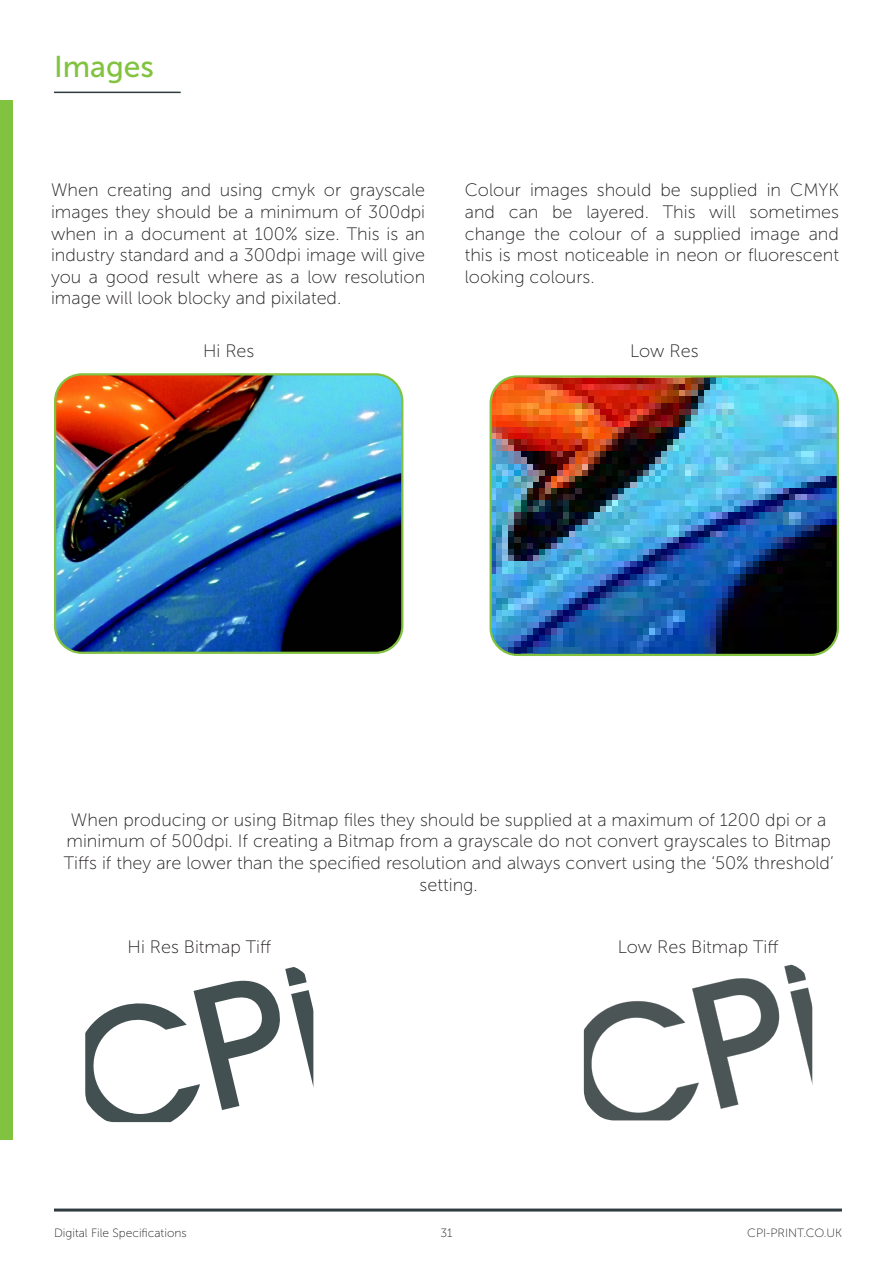
<style>
.page{position:relative;width:893px;height:1263px;background:#fff}
.page>*{position:absolute;margin:0;border:0;box-sizing:border-box;transform-origin:0 0}
.t1{font:30px "Museo Sans 500";color:#81c340}
.t2{font:18px/21.6px "Museo Sans 100";color:#231f20;text-align:justify}
.t3{font:12px "Museo Sans 100";color:#231f20}
</style>
<div class="page">
<hr style="left:54px;top:1208px;width:788px;height:3px;background:#2f3b41">
<div style="left:0;top:100px;width:13px;height:1040px;background:#81c340"></div>
<hr style="left:54px;top:92px;width:127px;height:1px;background:#2f3b41">
<img style="left:57px;top:376px;width:345px;height:277px">
<div style="left:54px;top:373px;width:349px;height:281px;border:2px solid #81c340;border-radius:27px"></div>
<img style="left:492px;top:378px;width:344px;height:275px">
<div style="left:489px;top:375px;width:350px;height:281px;border:2px solid #81c340;border-radius:27px"></div>
<svg style="left:85px;top:967px;width:229px;height:155px"></svg>
<img style="left:584px;top:964px;width:228px;height:156px">
<p class="t1" style="left:54px;top:50px;width:101px">Images</p>
<p class="t2" style="left:51px;top:180px;width:376px">When creating and using cmyk or grayscale images they should be a minimum of 300dpi when in a document at 100% size. This is an industry standard and a 300dpi image will give you a good result where as a low resolution image will look blocky and pixilated.</p>
<p class="t2" style="left:465px;top:180px;width:376px">Colour images should be supplied in CMYK and can be layered. This will sometimes change the colour of a supplied image and this is most noticeable in neon or fluorescent looking colours.</p>
<p class="t2" style="left:203px;top:340px;width:53px">Hi Res</p>
<p class="t2" style="left:630px;top:340px;width:70px">Low Res</p>
<p class="t2" style="left:64px;top:809px;width:771px;text-align:center">When producing or using Bitmap files they should be supplied at a maximum of 1200 dpi or a minimum of 500dpi. If creating a Bitmap from a grayscale do not convert grayscales to Bitmap Tiffs if they are lower than the specified resolution and always convert using the ‘50% threshold’ setting.</p>
<p class="t2" style="left:128px;top:936px;width:145px">Hi Res Bitmap Tiff</p>
<p class="t2" style="left:618px;top:936px;width:162px">Low Res Bitmap Tiff</p>
<p class="t3" style="left:54px;top:1227px;width:134px">Digital File Specifications</p>
<p class="t3" style="left:440px;top:1227px;width:13px">31</p>
<p class="t3" style="left:747px;top:1227px;width:96px">CPI-PRINT.CO.UK</p>
</div>
